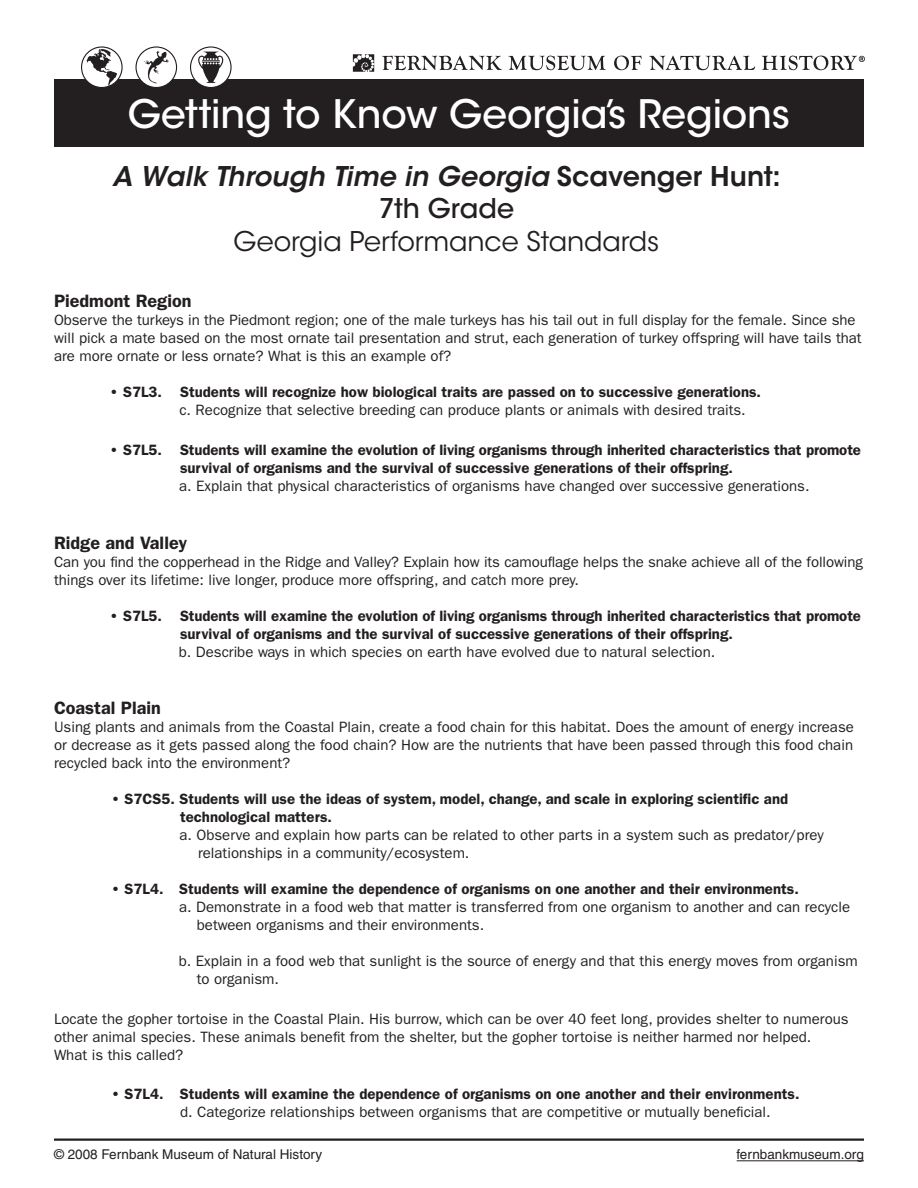
<style>
.page{position:relative;width:918px;height:1188px;background:#fff}
.page>*{position:absolute;margin:0;border:0;box-sizing:border-box;transform-origin:0 0}
.t1{font:500 39px "ITC Avant Garde Std";letter-spacing:-.005em;color:#fff}
.t2{font:italic 600 27px/32.4px "ITC Avant Garde Std";letter-spacing:.005em;color:#231f20;text-align:center}
.t3{font:27px "ITC Avant Garde Std";letter-spacing:-.005em;color:#231f20}
.t4{font:600 18px "ITC Franklin Gothic Std";color:#231f20}
.t5{font:15px/18px "ITC Franklin Gothic Std";color:#231f20}
.t6{font:600 15px/18px "ITC Franklin Gothic Std";color:#231f20}
.t7{font:13.5px "Helvetica";color:#231f20}
.s1{font-style:normal}
.s2{font-weight:500;font-style:normal}
</style>
<div class="page">
<div style="left:54px;top:80px;width:810px;height:67px;background:#231f20"></div>
<svg style="left:191px;top:47px;width:40px;height:41px"></svg>
<svg style="left:198px;top:52px;width:25px;height:31px"></svg>
<div style="left:190px;top:46px;width:42px;height:42px;border:1px solid #231f20;border-radius:50%"></div>
<svg style="left:136px;top:47px;width:41px;height:41px"></svg>
<svg style="left:144px;top:51px;width:25px;height:33px"></svg>
<div style="left:135px;top:46px;width:42px;height:42px;border:1px solid #231f20;border-radius:50%"></div>
<svg style="left:82px;top:47px;width:40px;height:41px"></svg>
<svg style="left:87px;top:49px;width:30px;height:37px"></svg>
<div style="left:81px;top:46px;width:42px;height:42px;border:1px solid #231f20;border-radius:50%"></div>
<hr style="left:737px;top:1160px;width:127px;height:1px;background:#231f20">
<hr style="left:54px;top:1138px;width:810px;height:3px;background:#231f20">
<svg style="left:353px;top:54px;width:21px;height:18px"></svg>
<svg style="left:382px;top:56px;width:120px;height:14px"></svg>
<svg style="left:508px;top:56px;width:98px;height:14px"></svg>
<svg style="left:614px;top:56px;width:28px;height:14px"></svg>
<svg style="left:649px;top:56px;width:106px;height:14px"></svg>
<svg style="left:762px;top:56px;width:103px;height:14px"></svg>
<h1 class="t1" style="left:128px;top:90px;width:664px">Getting to Know Georgia’s Regions</h1>
<h2 class="t2" style="left:112px;top:160px;width:670px">A Walk Through Time in Georgia <span class="s1">Scavenger Hunt:<br></span><span class="s2">7th Grade</span></h2>
<h2 class="t3" style="left:234px;top:225px;width:427px">Georgia Performance Standards</h2>
<p class="t4" style="left:54px;top:291px;width:139px">Piedmont Region</p>
<p class="t5" style="left:54px;top:311px;width:809px">Observe the turkeys in the Piedmont region; one of the male turkeys has his tail out in full display for the female. Since she will pick a mate based on the most ornate tail presentation and strut, each generation of turkey offspring will have tails that are more ornate or less ornate? What is this an example of?</p>
<p class="t6" style="left:110px;top:383px;width:653px">• S7L3. Students will recognize how biological traits are passed on to successive generations.</p>
<p class="t5" style="left:179px;top:401px;width:568px">c. Recognize that selective breeding can produce plants or animals with desired traits.</p>
<p class="t6" style="left:180px;top:441px;width:683px;text-indent:-70px">• S7L5. Students will examine the evolution of living organisms through inherited characteristics that promote survival of organisms and the survival of successive generations of their offspring.</p>
<p class="t5" style="left:179px;top:477px;width:632px">a. Explain that physical characteristics of organisms have changed over successive generations.</p>
<p class="t4" style="left:54px;top:532px;width:135px">Ridge and Valley</p>
<p class="t5" style="left:54px;top:553px;width:811px">Can you find the copperhead in the Ridge and Valley? Explain how its camouflage helps the snake achieve all of the following things over its lifetime: live longer, produce more offspring, and catch more prey.</p>
<p class="t6" style="left:180px;top:606px;width:683px;text-indent:-70px">• S7L5. Students will examine the evolution of living organisms through inherited characteristics that promote survival of organisms and the survival of successive generations of their offspring.</p>
<p class="t5" style="left:179px;top:643px;width:538px">b. Describe ways in which species on earth have evolved due to natural selection.</p>
<p class="t4" style="left:54px;top:697px;width:108px">Coastal Plain</p>
<p class="t5" style="left:54px;top:718px;width:801px;text-align:justify">Using plants and animals from the Coastal Plain, create a food chain for this habitat. Does the amount of energy increase or decrease as it gets passed along the food chain? How are the nutrients that have been passed through this food chain recycled back into the environment?</p>
<p class="t6" style="left:180px;top:790px;width:610px;text-indent:-69px">• S7CS5. Students will use the ideas of system, model, change, and scale in exploring scientific and techno logical matters.</p>
<p class="t5" style="left:198px;top:826px;width:627px;text-indent:-19px">a. Observe and explain how parts can be related to other parts in a system such as predator/prey relationships in a community/ecosystem.</p>
<p class="t6" style="left:111px;top:880px;width:689px">• S7L4. Students will examine the dependence of organisms on one another and their environments.</p>
<p class="t5" style="left:197px;top:898px;width:655px;text-indent:-18px">a. Demonstrate in a food web that matter is transferred from one organism to another and can recycle between organisms and their environments.</p>
<p class="t5" style="left:197px;top:952px;width:662px;text-indent:-18px">b. Explain in a food web that sunlight is the source of energy and that this energy moves from organism to organism.</p>
<p class="t5" style="left:54px;top:1010px;width:796px">Locate the gopher tortoise in the Coastal Plain. His burrow, which can be over 40 feet long, provides shelter to numerous other animal species. These animals benefit from the shelter, but the gopher tortoise is neither harmed nor helped.<br>What is this called?</p>
<p class="t6" style="left:111px;top:1085px;width:690px">• S7L4. Students will examine the dependence of organisms on one another and their environments.</p>
<p class="t5" style="left:180px;top:1103px;width:592px">d. Categorize relationships between organisms that are competitive or mutually beneficial.</p>
<p class="t7" style="left:54px;top:1147px;width:270px">© 2008 Fernbank Museum of Natural History</p>
<p class="t7" style="left:737px;top:1147px;width:129px">fernbankmuseum.org</p>
</div>
